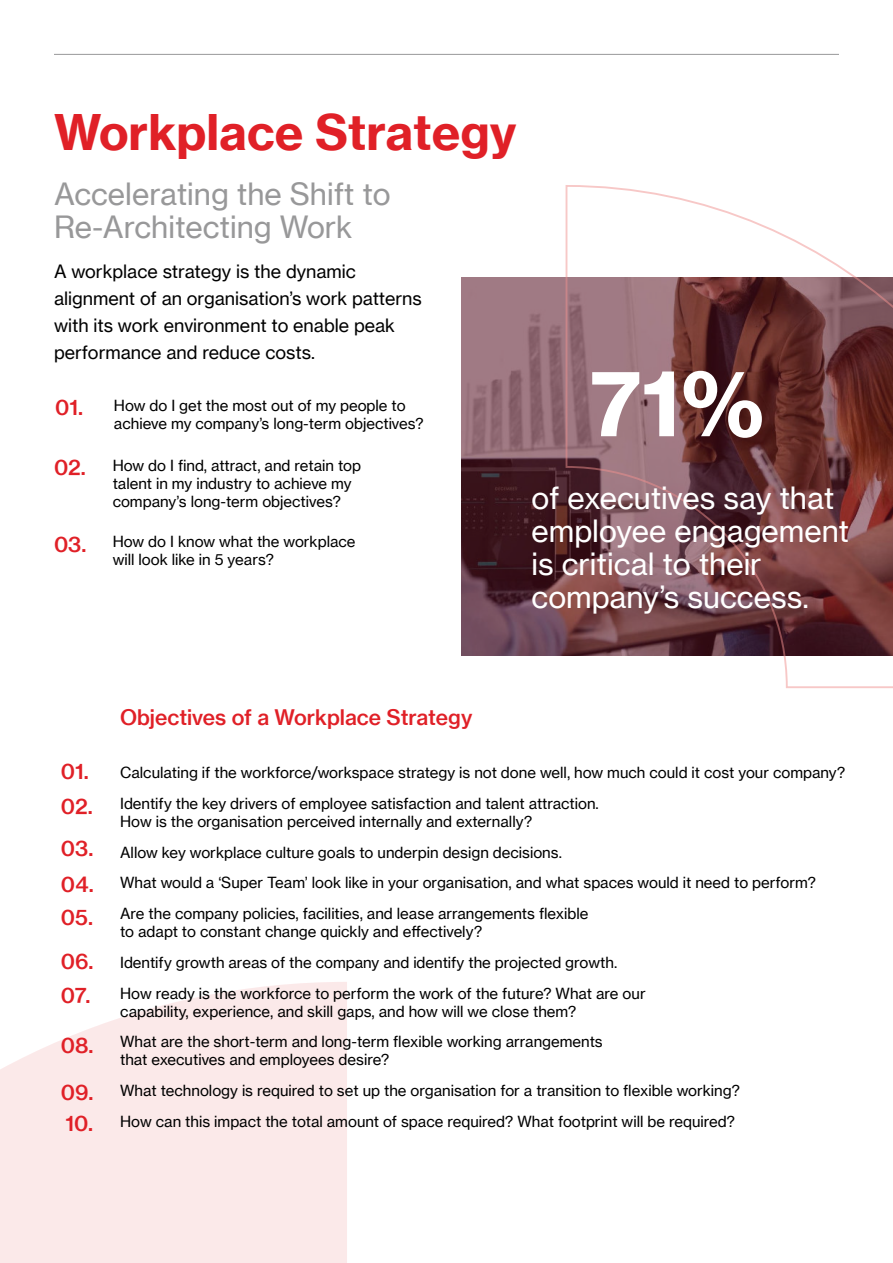
<style>
.page{position:relative;width:893px;height:1263px;background:#fff}
.page>*{position:absolute;margin:0;border:0;box-sizing:border-box;transform-origin:0 0}
.t1{font:90px "N Haas Grotesk TX Pro 75 Bd";color:#fff}
.t2{font:48px "N Haas Grotesk TX Pro 75 Bd";color:#e02027}
.t3{font:30px/33px "N Haas Grotesk TX Pro 55 Rg";color:#fff}
.t4{font:30px/33px "N Haas Grotesk TX Pro 55 Rg";color:#989899}
.t5{font:21px/34.7px "N Haas Grotesk TX Pro 65 Md";color:#e02027}
.t6{font:18px/27px "N Haas Grotesk TX Pro 55 Rg";color:#000}
.t7{font:15px/30.8px "N Haas Grotesk TX Pro 55 Rg";color:#000}
.s1{font-family:"N Haas Grotesk TX Pro 65 Md";font-size:21px;color:#e02027}
</style>
<div class="page">
<svg style="left:461px;top:277px;width:104px;height:379px;background:#714b55"></svg>
<svg style="left:565px;top:185px;width:328px;height:504px"></svg>
<svg style="left:0;top:982px;width:347px;height:281px;background:#fbebeb"></svg>
<hr style="left:54px;top:54px;width:785px;height:1px;background:#989899">
<h2 class="t2" style="left:54px;top:112px;width:464px">Workplace Strategy</h2>
<h3 class="t4" style="left:54px;top:180px;width:338px">Accelerating the Shift to<br>Re-Architecting Work</h3>
<p class="t6" style="left:54px;top:259px;width:369px">A workplace strategy is the dynamic alignment of an organisation’s work patterns with its work environment to enable peak performance and reduce costs.</p>
<p class="t7" style="left:114px;top:397px;width:311px;line-height:18px;text-indent:-59px"><span class="s1">01.</span> How do I get the most out of my people to achieve my company’s long-term objectives?</p>
<p class="t7" style="left:113px;top:456px;width:250px;line-height:18px;text-indent:-59px"><span class="s1">02.</span> How do I find, attract, and retain top talent in my industry to achieve my company’s long-term objectives?</p>
<p class="t7" style="left:113px;top:533px;width:244px;line-height:18px;text-indent:-59px"><span class="s1">03.</span> How do I know what the workplace will look like in 5 years?</p>
<h1 class="t1" style="left:590px;top:366px;width:176px">71%</h1>
<h3 class="t3" style="left:531px;top:483px;width:319px">of executives say that employee engagement is critical to their company’s success.</h3>
<h3 class="t5" style="left:61px;top:755px;width:33px;line-height:35.4px">01.<br>02.</h3>
<h3 class="t5" style="left:61px;top:832px;width:34px;text-align:justify">03.<br>04.<br>05.</h3>
<h3 class="t5" style="left:61px;top:945px;width:34px;line-height:33.9px">06.<br>07.</h3>
<h3 class="t5" style="left:61px;top:1029px;width:34px">08.</h3>
<h3 class="t5" style="left:61px;top:1078px;width:34px;line-height:30.9px">09.<br>10.</h3>
<h3 class="t5" style="left:120px;top:701px;width:354px">Objectives of a Workplace Strategy</h3>
<p class="t7" style="left:120px;top:758px;width:727px">Calculating if the workforce/workspace strategy is not done well, how much could it cost your company?<br>Identify the key drivers of employee satisfaction and talent attraction.</p>
<p class="t7" style="left:120px;top:807px;width:697px">How is the organisation perceived internally and externally?<br>Allow key workplace culture goals to underpin design decisions.<br>What would a ‘Super Team’ look like in your organisation, and what spaces would it need to perform?<br>Are the company policies, facilities, and lease arrangements flexible</p>
<p class="t7" style="left:120px;top:916px;width:527px">to adapt to constant change quickly and effectively?<br>Identify growth areas of the company and identify the projected growth.<br>How ready is the workforce to perform the work of the future? What are our</p>
<p class="t7" style="left:120px;top:997px;width:484px">capability, experience, and skill gaps, and how will we close them?<br>What are the short-term and long-term flexible working arrangements</p>
<p class="t7" style="left:120px;top:1045px;width:621px">that executives and employees desire?<br>What technology is required to set up the organisation for a transition to flexible working?<br>How can this impact the total amount of space required? What footprint will be required?</p>
</div>
